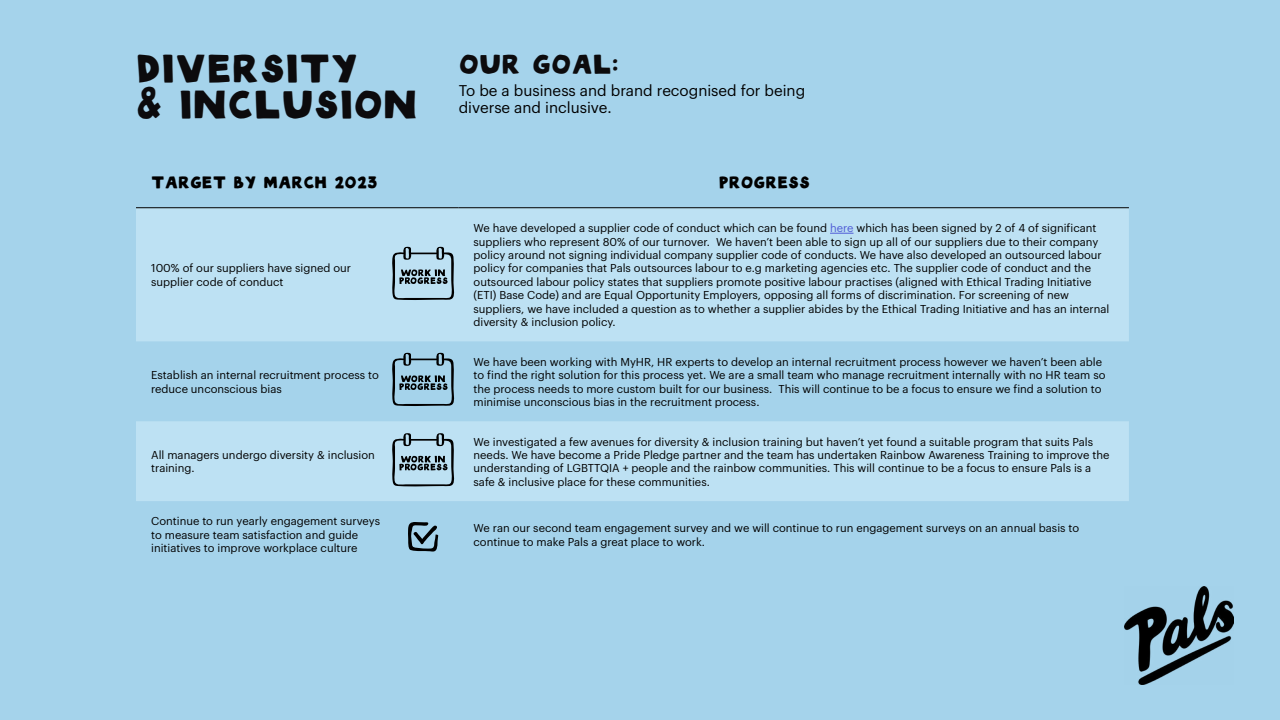
<style>
.page{position:relative;width:1280px;height:720px;background:#a5d3eb}
.page>*{position:absolute;margin:0;border:0;box-sizing:border-box;transform-origin:0 0}
.t1{font:28px/36px "Pals Final";color:#0c0b0d}
.t2{font:19.2px "Pals Final";color:#0c0b0d}
.t3{font:15.2px/17px "Graphik";color:#000}
.t4{font:12px "Pals Final";color:#000}
.t5{font:11.2px/13.4px "Graphik";color:#000}
.s1{color:#4f5cd6}
</style>
<div class="page">
<svg style="left:136px;top:209px;width:993px;height:292px;fill:#bde1f3"></svg>
<hr style="left:136px;top:208px;width:264px;height:1px;background:#000">
<hr style="left:400px;top:208px;width:58px;height:1px;background:#000">
<hr style="left:458px;top:208px;width:671px;height:1px;background:#000">
<svg style="left:830px;top:233px;width:24px;height:1px"></svg>
<svg style="left:391px;top:247px;width:64px;height:54px;background:#8da8b6"></svg>
<svg style="left:408px;top:522px;width:30px;height:30px"></svg>
<svg style="left:391px;top:353px;width:64px;height:54px"></svg>
<svg style="left:391px;top:433px;width:64px;height:54px;background:#8da8b6"></svg>
<img style="left:1125px;top:586px;width:108px;height:98px">
<h1 class="t1" style="left:136px;top:49px;width:284px">DIVERSITY<br>&amp; INCLUSION</h1>
<h2 class="t2" style="left:459px;top:52px;width:162px">OUR GOAL:</h2>
<h3 class="t3" style="left:459px;top:81px;width:348px">To be a business and brand recognised for being diverse and inclusive.</h3>
<p class="t4" style="left:151px;top:175px;width:228px">TARGET BY MARCH 2023</p>
<p class="t4" style="left:719px;top:175px;width:93px">PROGRESS</p>
<p class="t5" style="left:151px;top:261px;width:201px">100% of our suppliers have signed our supplier code of conduct</p>
<p class="t5" style="left:151px;top:367px;width:229px">Establish an internal recruitment process to reduce unconscious bias</p>
<p class="t5" style="left:151px;top:447px;width:225px">All managers undergo diversity &amp; inclusion training.</p>
<p class="t5" style="left:474px;top:220px;width:637px">We have developed a supplier code of conduct which can be found <span class="s1">here</span> which has been signed by 2 of 4 of significant suppliers who represent 80% of our turnover. We haven’t been able to sign up all of our suppliers due to their company policy around not signing individual company supplier code of conducts. We have also developed an outsourced labour policy for companies that Pals outsources labour to e.g marketing agencies etc. The supplier code of conduct and the outsourced labour policy states that suppliers promote positive labour practises (aligned with Ethical Trading Initiative (ETI) Base Code) and are Equal Opportunity Employers, opposing all forms of discrimination. For screening of new suppliers, we have included a question as to whether a supplier abides by the Ethical Trading Initiative and has an internal diversity &amp; inclusion policy.</p>
<p class="t5" style="left:474px;top:354px;width:633px">We have been working with MyHR, HR experts to develop an internal recruitment process however we haven’t been able to find the right solution for this process yet. We are a small team who manage recruitment internally with no HR team so the process needs to more custom built for our business. This will continue to be a focus to ensure we find a solution to minimise unconscious bias in the recruitment process.</p>
<p class="t5" style="left:474px;top:434px;width:637px">We investigated a few avenues for diversity &amp; inclusion training but haven’t yet found a suitable program that suits Pals needs. We have become a Pride Pledge partner and the team has undertaken Rainbow Awareness Training to improve the understanding of LGBTTQIA + people and the rainbow communities. This will continue to be a focus to ensure Pals is a safe &amp; inclusive place for these communities.</p>
<p class="t5" style="left:151px;top:514px;width:231px">Continue to run yearly engagement surveys to measure team satisfaction and guide initiatives to improve workplace culture</p>
<p class="t5" style="left:474px;top:520px;width:607px">We ran our second team engagement survey and we will continue to run engagement surveys on an annual basis to continue to make Pals a great place to work.</p>
</div>
